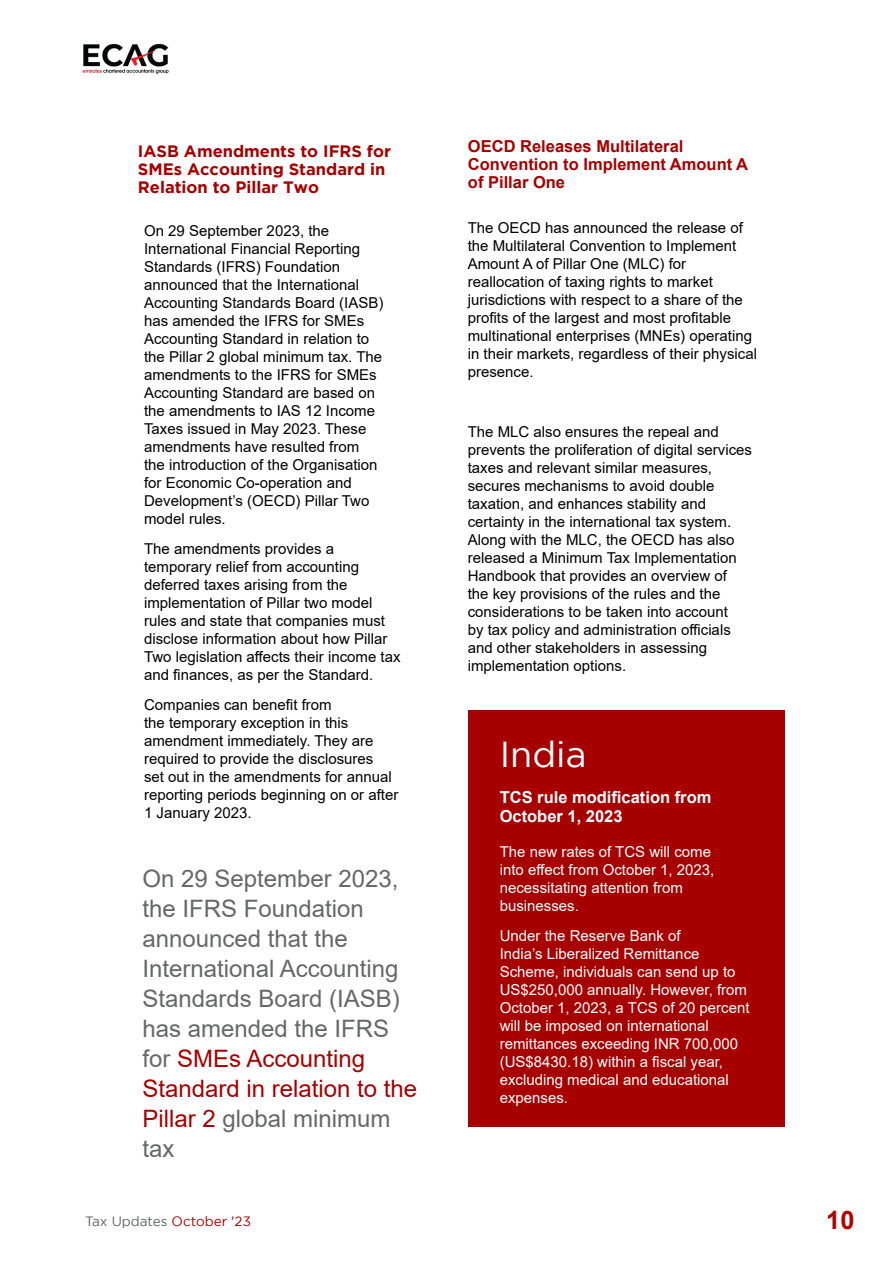
<style>
.page{position:relative;width:893px;height:1263px;background:#fff}
.page>*{position:absolute;margin:0;border:0;box-sizing:border-box;transform-origin:0 0}
.t1{font:36px "Gotham";color:#fff}
.t2{font:700 25.5px "Arial";color:#b40000}
.t3{font:24px/30px "Arial";color:#666767}
.t4{font:700 16.5px/18px "Gotham";color:#a60000}
.t5{font:700 16.5px/18px "Arial";color:#a60000}
.t6{font:700 16.5px/19.5px "Arial";color:#fff}
.t7{font:15px/18px "Arial";color:#000}
.t8{font:15px/18px "Arial";color:#fff}
.t9{font:13.5px "Gotham";color:#5f6161}
.s1{color:#a60000}
</style>
<div class="page">
<div style="left:468px;top:710px;width:316px;height:417px;background:#a60000"></div>
<img style="left:82px;top:43px;width:87px;height:31px">
<p class="t4" style="left:138px;top:142px;width:255px">IASB Amendments to IFRS for<br>SMEs Accounting Standard in<br>Relation to Pillar Two</p>
<p class="t5" style="left:468px;top:137px;width:282px">OECD Releases Multilateral<br>Convention to Implement Amount A of Pillar One</p>
<p class="t7" style="left:144px;top:222px;width:241px">On 29 September 2023, the<br>International Financial Reporting<br>Standards (IFRS) Foundation announced that the International<br>Accounting Standards Board (IASB) has amended the IFRS for SMEs<br>Accounting Standard in relation to the Pillar 2 global minimum tax. The amendments to the IFRS for SMEs<br>Accounting Standard are based on the amendments to IAS 12 Income<br>Taxes issued in May 2023. These amendments have resulted from the introduction of the Organisation for Economic Co-operation and<br>Development’s (OECD) Pillar Two model rules.</p>
<p class="t7" style="left:144px;top:540px;width:258px">The amendments provides a temporary relief from accounting deferred taxes arising from the implementation of Pillar two model rules and state that companies must disclose information about how Pillar Two legislation affects their income tax and finances, as per the Standard.</p>
<p class="t7" style="left:144px;top:696px;width:256px">Companies can benefit from<br>the temporary exception in this amendment immediately. They are required to provide the disclosures<br>set out in the amendments for annual reporting periods beginning on or after<br>1 January 2023.</p>
<p class="t7" style="left:468px;top:219px;width:291px">The OECD has announced the release of the Multilateral Convention to Implement Amount A of Pillar One (MLC) for reallocation of taxing rights to market jurisdictions with respect to a share of the profits of the largest and most profitable multinational enterprises (MNEs) operating in their markets, regardless of their physical presence.</p>
<p class="t7" style="left:468px;top:423px;width:286px">The MLC also ensures the repeal and prevents the proliferation of digital services taxes and relevant similar measures, secures mechanisms to avoid double taxation, and enhances stability and certainty in the international tax system.<br>Along with the MLC, the OECD has also released a Minimum Tax Implementation Handbook that provides an overview of<br>the key provisions of the rules and the considerations to be taken into account<br>by tax policy and administration officials and other stakeholders in assessing implementation options.</p>
<h1 class="t1" style="left:500px;top:734px;width:88px">India</h1>
<p class="t6" style="left:500px;top:788px;width:213px">TCS rule modification from<br>October 1, 2023</p>
<p class="t8" style="left:500px;top:843px;width:216px">The new rates of TCS will come into effect from October 1, 2023, necessitating attention from businesses.</p>
<p class="t8" style="left:500px;top:927px;width:251px">Under the Reserve Bank of<br>India’s Liberalized Remittance<br>Scheme, individuals can send up to<br>US$250,000 annually. However, from<br>October 1, 2023, a TCS of 20 percent will be imposed on international remittances exceeding INR 700,000 (US$8430.18) within a fiscal year, excluding medical and educational expenses.</p>
<h3 class="t3" style="left:142px;top:863px;width:276px">On 29 September 2023, the IFRS Foundation announced that the<br>International Accounting<br>Standards Board (IASB) has amended the IFRS for <span class="s1">SMEs Accounting<br>Standard in relation to the<br>Pillar 2</span> global minimum tax</h3>
<p class="t9" style="left:85px;top:1214px;width:167px">Tax Updates <span class="s1">October '23</span></p>
<h2 class="t2" style="left:826px;top:1202px;width:30px">10</h2>
</div>
